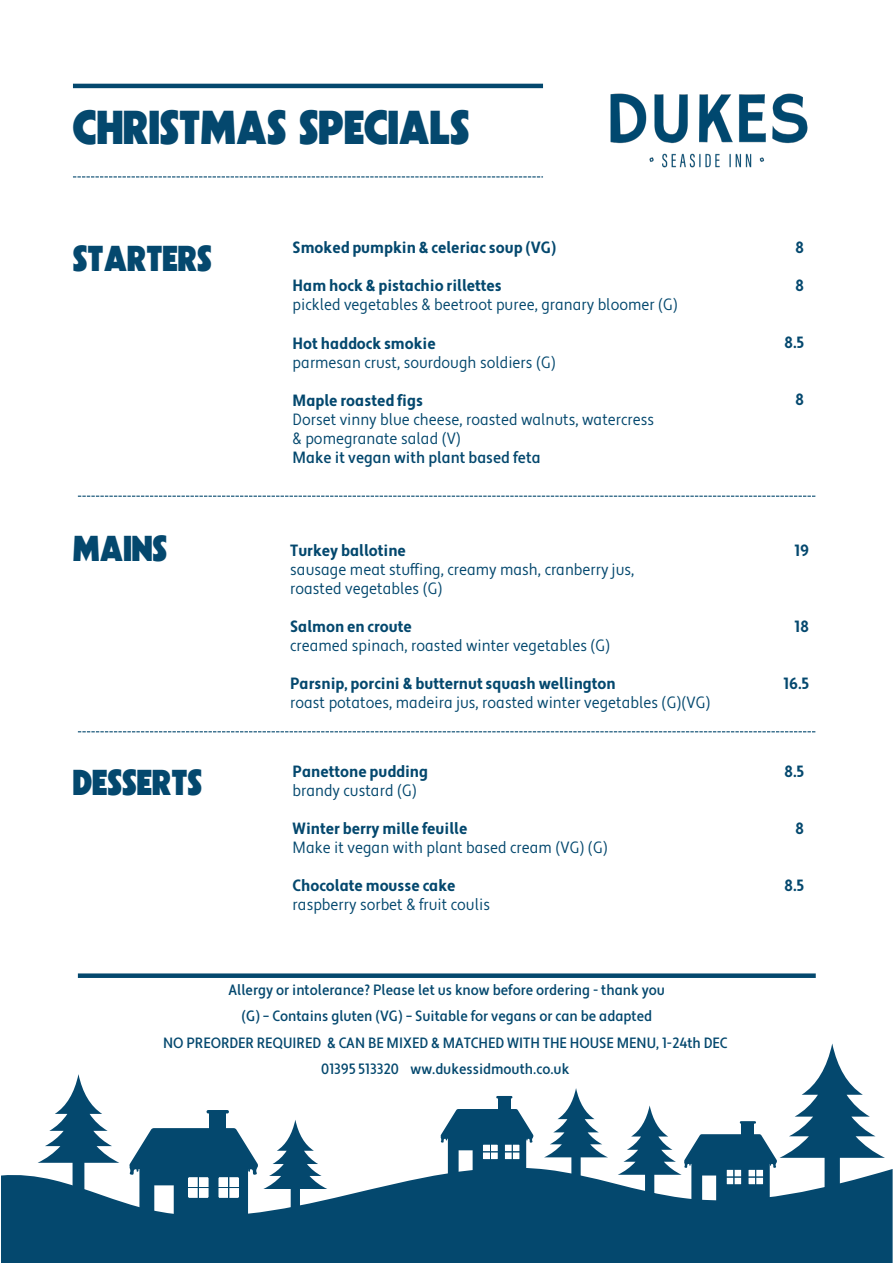
<style>
.page{position:relative;width:894px;height:1264px;background:#fff}
.page>*{position:absolute;margin:0;border:0;box-sizing:border-box;transform-origin:0 0}
.t1{font:47.7px "Swell";color:#04486e}
.t2{font:36.15px "Swell";color:#04486e}
.t3{font:condensed 16.35px "Apertura";color:#04486e}
.t4{font:700 condensed 16.35px "Apertura";color:#04486e}
.t5{font:500 condensed 16.35px "Apertura";color:#04486e}
.t6{font:500 condensed 14.85px/26.1px "Apertura";color:#04486e;text-align:center}
</style>
<div class="page">
<svg style="left:78px;top:973px;width:737px;height:4px;background:#205c7e"></svg>
<svg style="left:73px;top:176px;width:470px;height:1px"></svg>
<hr style="left:73px;top:84px;width:470px;height:4px;background:#04486e">
<svg style="left:1px;top:1157px;width:891px;height:105px;background:#185679"></svg>
<svg style="left:38px;top:1074px;width:81px;height:119px"></svg>
<svg style="left:544px;top:1088px;width:64px;height:93px"></svg>
<div style="left:209px;top:1111px;width:17px;height:30px;background:#04486e"></div>
<svg style="left:206px;top:1110px;width:23px;height:3px"></svg>
<svg style="left:129px;top:1120px;width:198px;height:100px"></svg>
<div style="left:498px;top:1097px;width:12px;height:21px;background:#04486e"></div>
<svg style="left:496px;top:1096px;width:16px;height:2px"></svg>
<svg style="left:440px;top:1108px;width:93px;height:68px"></svg>
<svg style="left:617px;top:1043px;width:267px;height:158px"></svg>
<img style="left:610px;top:93px;width:198px;height:75px">
<svg style="left:78px;top:495px;width:737px;height:2px"></svg>
<svg style="left:78px;top:731px;width:737px;height:1px"></svg>
<h1 class="t1" style="left:73px;top:106px;width:398px">CHRISTMAS SPECIALS</h1>
<h3 class="t2" style="left:73px;top:242px;width:140px">STARTERS</h3>
<h3 class="t2" style="left:73px;top:532px;width:96px">MAINS</h3>
<h3 class="t2" style="left:73px;top:766px;width:131px">DESSERTS</h3>
<h2 class="t4" style="left:292px;top:241px;width:265px">Smoked pumpkin &amp; celeriac soup (VG)</h2>
<h3 class="t4" style="left:292px;top:279px;width:211px">Ham hock &amp; pistachio rillettes</h3>
<p class="t3" style="left:292px;top:298px;width:386px">pickled vegetables &amp; beetroot puree, granary bloomer (G)</p>
<p class="t4" style="left:292px;top:336px;width:145px">Hot haddock smokie</p>
<p class="t3" style="left:292px;top:355px;width:264px">parmesan crust, sourdough soldiers (G)</p>
<p class="t4" style="left:292px;top:394px;width:132px">Maple roasted figs</p>
<p class="t3" style="left:292px;top:413px;width:363px">Dorset vinny blue cheese, roasted walnuts, watercress</p>
<p class="t3" style="left:292px;top:432px;width:170px">&amp; pomegranate salad (V)</p>
<p class="t5" style="left:292px;top:451px;width:249px">Make it vegan with plant based feta</p>
<h3 class="t4" style="left:290px;top:544px;width:117px">Turkey ballotine</h3>
<h2 class="t3" style="left:290px;top:563px;width:345px">sausage meat stuffing, creamy mash, cranberry jus,</h2>
<p class="t3" style="left:290px;top:582px;width:154px">roasted vegetables (G)</p>
<p class="t4" style="left:290px;top:620px;width:123px">Salmon en croute</p>
<p class="t3" style="left:290px;top:639px;width:321px">creamed spinach, roasted winter vegetables (G)</p>
<p class="t4" style="left:290px;top:677px;width:327px">Parsnip, porcini &amp; butternut squash wellington</p>
<p class="t3" style="left:290px;top:696px;width:421px">roast potatoes, madeira jus, roasted winter vegetables (G)(VG)</p>
<p class="t4" style="left:292px;top:764px;width:137px">Panettone pudding</p>
<p class="t3" style="left:292px;top:783px;width:126px">brandy custard (G)</p>
<p class="t4" style="left:292px;top:821px;width:176px">Winter berry mille feuille</p>
<p class="t3" style="left:292px;top:840px;width:316px">Make it vegan with plant based cream (VG) (G)</p>
<h3 class="t4" style="left:292px;top:878px;width:164px">Chocolate mousse cake</h3>
<h3 class="t3" style="left:292px;top:897px;width:199px">raspberry sorbet &amp; fruit coulis</h3>
<h3 class="t6" style="left:163px;top:978px;width:566px">Allergy or intolerance? Please let us know before ordering - thank you<br>(G) – Contains gluten (VG) – Suitable for vegans or can be adapted<br>NO PREORDER REQUIRED &amp; CAN BE MIXED &amp; MATCHED WITH THE HOUSE MENU, 1-24th DEC 01395 513320 ww.dukessidmouth.co.uk</h3>
<p class="t4" style="left:795px;top:241px;width:11px">8</p>
<h3 class="t4" style="left:795px;top:279px;width:11px">8</h3>
<h3 class="t4" style="left:783px;top:336px;width:22px">8.5</h3>
<h3 class="t4" style="left:795px;top:393px;width:11px">8</h3>
<p class="t4" style="left:794px;top:544px;width:16px">19</p>
<p class="t4" style="left:794px;top:620px;width:16px">18</p>
<h3 class="t4" style="left:783px;top:677px;width:27px">16.5</h3>
<h2 class="t4" style="left:783px;top:764px;width:22px">8.5</h2>
<p class="t4" style="left:795px;top:821px;width:11px">8</p>
<p class="t4" style="left:783px;top:878px;width:22px">8.5</p>
</div>
